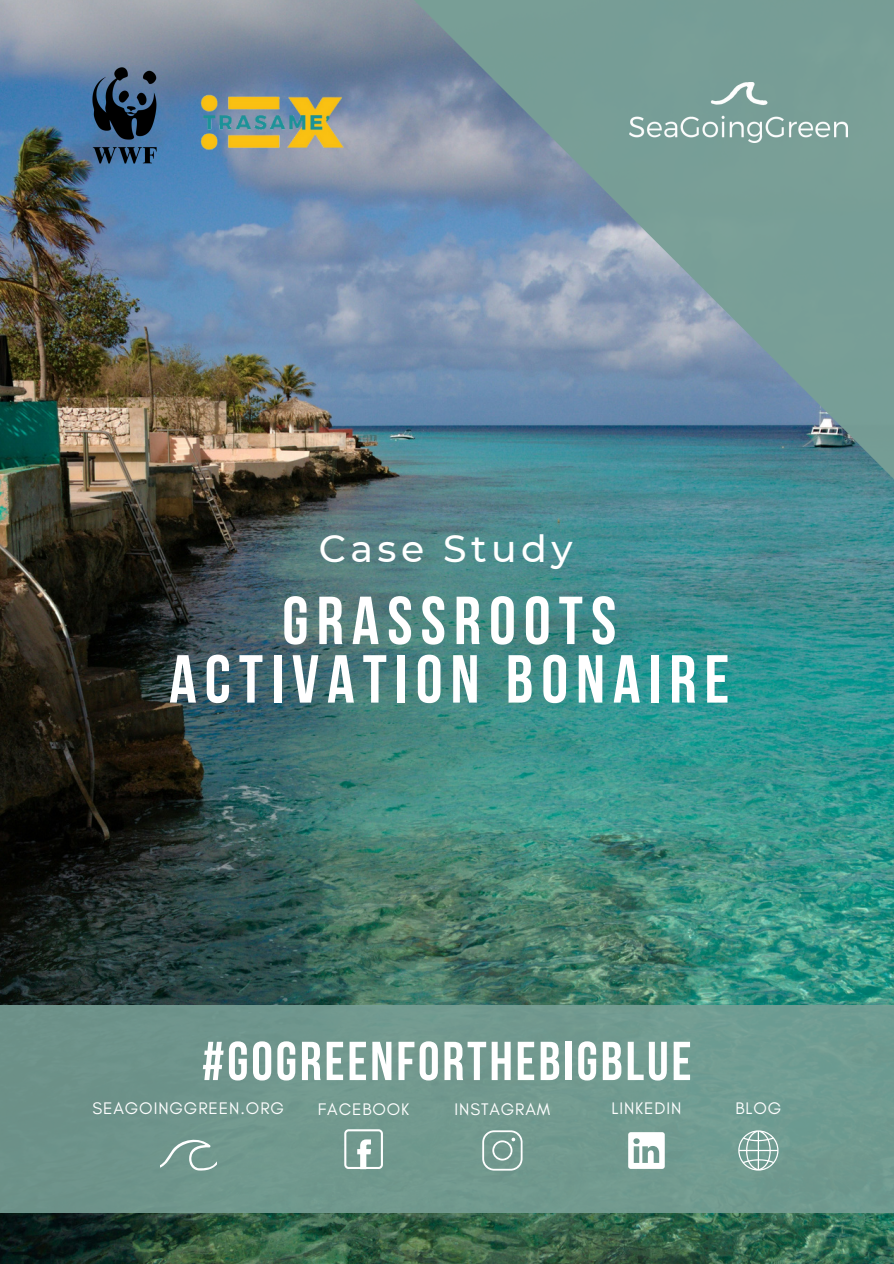
<style>
.page{position:relative;width:894px;height:1264px;background:#fff}
.page>*{position:absolute;margin:0;border:0;box-sizing:border-box;transform-origin:0 0}
.t1{font:67.8px/58.5px "Bebas Neue Cyrillic";letter-spacing:.115em;color:#fff;text-align:center}
.t2{font:54.75px "Bebas Neue Cyrillic";letter-spacing:.05em;color:#fff}
.t3{font:500 37.8px "Montserrat";letter-spacing:.115em;color:#fff}
.t4{font:17.1px "Glacial Indifference";letter-spacing:.055em;color:#fff}
</style>
<div class="page">
<img style="left:0;top:0;width:893px;height:1263px">
<img style="left:40px;top:68px;width:159px;height:95px">
<img style="left:226px;top:0;width:667px;height:609px">
<img style="left:629px;top:83px;width:218px;height:59px">
<img style="left:199px;top:54px;width:145px;height:145px">
<div style="left:0;top:1005px;width:893px;height:207px;background:#70988e"></div>
<svg style="left:160px;top:1139px;width:56px;height:31px"></svg>
<svg style="left:628px;top:1132px;width:36px;height:36px"></svg>
<svg style="left:738px;top:1130px;width:40px;height:40px"></svg>
<svg style="left:344px;top:1129px;width:39px;height:40px"></svg>
<svg style="left:482px;top:1130px;width:40px;height:40px"></svg>
<h3 class="t3" style="left:319px;top:525px;width:255px">Case Study</h3>
<h1 class="t1" style="left:169px;top:598px;width:561px">GRASSROOTS<br>ACTIVATION BONAIRE</h1>
<p class="t2" style="left:202px;top:1038px;width:491px">#GOGREENFORTHEBIGBLUE</p>
<h2 class="t4" style="left:92px;top:1097px;width:193px">SEAGOINGGREEN.ORG</h2>
<p class="t4" style="left:318px;top:1099px;width:93px">FACEBOOK</p>
<p class="t4" style="left:454px;top:1099px;width:97px">INSTAGRAM</p>
<p class="t4" style="left:611px;top:1097px;width:71px">LINKEDIN</p>
<p class="t4" style="left:735px;top:1097px;width:47px">BLOG</p>
</div>
